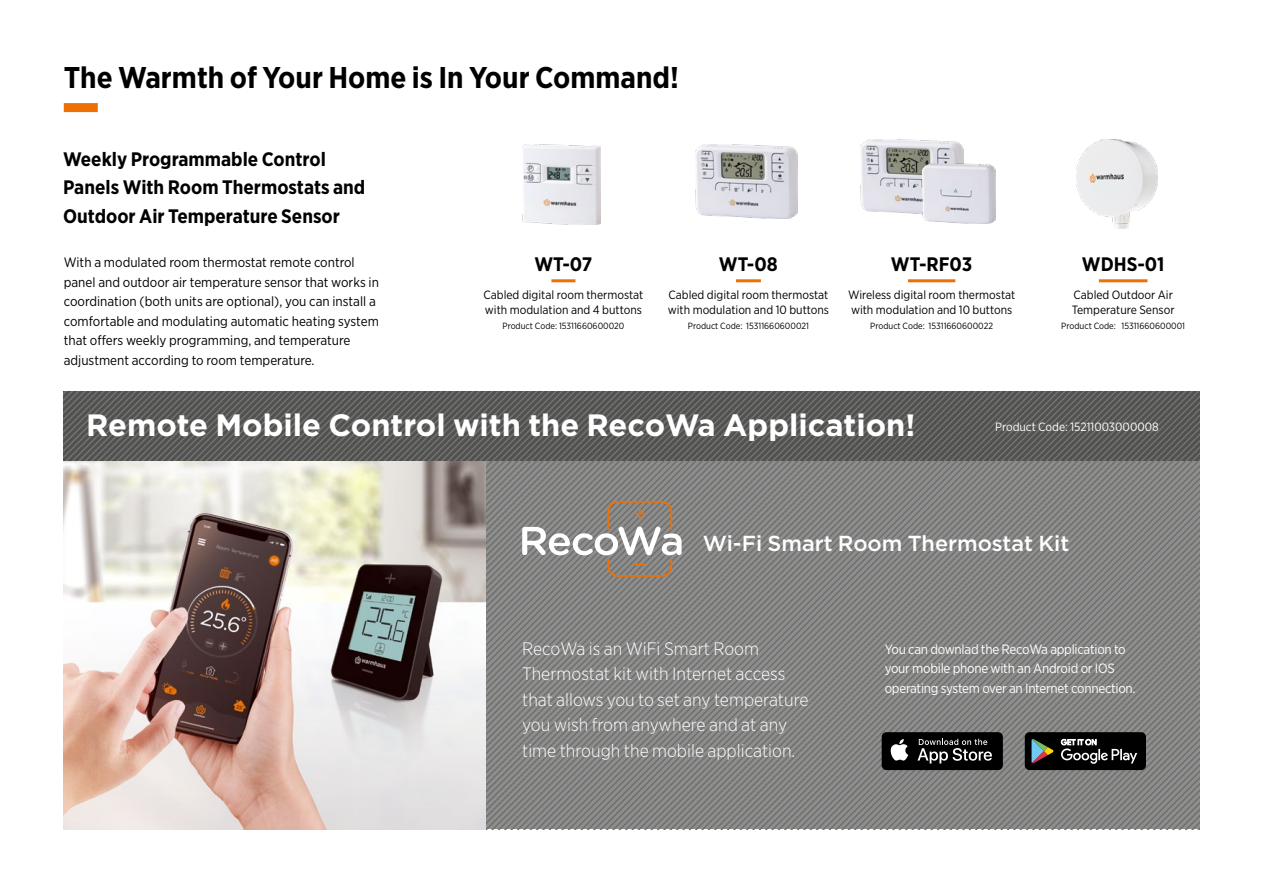
<style>
.page{position:relative;width:1263px;height:893px;background:#fff}
.page>*{position:absolute;margin:0;border:0;box-sizing:border-box;transform-origin:0 0}
.t1{font:700 30.9px "Gotham";color:#fff}
.t2{font:700 30px "Gotham Narrow";color:#000}
.t3{font:500 21.75px "Gotham";color:#fff}
.t4{font:700 19.5px/28.5px "Gotham Narrow";color:#000}
.t5{font:300 18px/25.5px "Gotham Narrow";color:#fff}
.t6{font:13.5px/19.5px "Gotham Narrow";color:#000}
.t7{font:13.5px/19.5px "Gotham Narrow";letter-spacing:-.02em;color:#fff}
.t8{font:12px/15px "Gotham Narrow";color:#000}
.t9{font:12px "Gotham Narrow";color:#fff}
.t10{font:9px "Gotham Narrow";color:#000}
</style>
<div class="page">
<img style="left:523px;top:144px;width:77px;height:80px">
<img style="left:695px;top:144px;width:103px;height:75px">
<img style="left:860px;top:140px;width:103px;height:74px">
<img style="left:923px;top:164px;width:72px;height:60px">
<img style="left:1076px;top:140px;width:81px;height:89px">
<hr style="left:551px;top:279px;width:24px;height:3px;background:#ed7004">
<hr style="left:736px;top:279px;width:25px;height:3px;background:#ed7004">
<hr style="left:908px;top:279px;width:47px;height:3px;background:#ed7004">
<hr style="left:1099px;top:279px;width:48px;height:3px;background:#ed7004">
<svg style="left:485px;top:460px;width:714px;height:369px;background:#838382"></svg>
<img style="left:63px;top:460px;width:422px;height:369px">
<svg style="left:63px;top:391px;width:1136px;height:69px;background:#5b5b5a"></svg>
<div style="left:882px;top:732px;width:121px;height:38px;background:#000;border-radius:5px"></div>
<svg style="left:890px;top:739px;width:18px;height:22px"></svg>
<svg style="left:917px;top:739px;width:75px;height:24px"></svg>
<div style="left:1025px;top:732px;width:121px;height:38px;background:#000;border-radius:5px"></div>
<svg style="left:1061px;top:739px;width:76px;height:25px"></svg>
<svg style="left:1031px;top:739px;width:23px;height:24px"></svg>
<svg style="left:522px;top:501px;width:160px;height:76px;background:#9a9591"></svg>
<div style="left:64px;top:103px;width:34px;height:9px;background:#ed7004"></div>
<h2 class="t2" style="left:64px;top:58px;width:617px">The Warmth of Your Home is In Your Command!</h2>
<h3 class="t4" style="left:63px;top:144px;width:304px">Weekly Programmable Control<br>Panels With Room Thermostats and<br>Outdoor Air Temperature Sensor</h3>
<p class="t6" style="left:64px;top:252px;width:317px">With a modulated room thermostat remote control panel and outdoor air temperature sensor that works in coordination (both units are optional), you can install a comfortable and modulating automatic heating system that offers weekly programming, and temperature adjustment according to room temperature.</p>
<h3 class="t4" style="left:534px;top:250px;width:60px">WT-07</h3>
<p class="t8" style="left:483px;top:287px;width:161px">Cabled digital room thermostat with modulation and 4 buttons</p>
<p class="t10" style="left:502px;top:320px;width:123px">Product Code: 15311660600020</p>
<h3 class="t4" style="left:719px;top:250px;width:60px">WT-08</h3>
<p class="t8" style="left:668px;top:287px;width:163px">Cabled digital room thermostat with modulation and 10 buttons</p>
<p class="t10" style="left:688px;top:320px;width:123px">Product Code: 15311660600021</p>
<h3 class="t4" style="left:891px;top:250px;width:83px">WT-RF03</h3>
<p class="t8" style="left:848px;top:287px;width:169px">Wireless digital room thermostat with modulation and 10 buttons</p>
<p class="t10" style="left:870px;top:320px;width:124px">Product Code: 15311660600022</p>
<h3 class="t4" style="left:1082px;top:250px;width:84px">WDHS-01</h3>
<p class="t8" style="left:1072px;top:287px;width:104px">Cabled Outdoor Air<br>Temperature Sensor</p>
<p class="t10" style="left:1061px;top:320px;width:125px">Product Code: 15311660600001</p>
<h1 class="t1" style="left:86px;top:404px;width:831px">Remote Mobile Control with the RecoWa Application!</h1>
<p class="t9" style="left:995px;top:419px;width:165px">Product Code: 15211003000008</p>
<h3 class="t3" style="left:703px;top:529px;width:368px">Wi-Fi Smart Room Thermostat Kit</h3>
<h3 class="t5" style="left:522px;top:635px;width:288px">RecoWa is an WiFi Smart Room Thermostat kit with Internet access that allows you to set any temperature you wish from anywhere and at any time through the mobile application.</h3>
<p class="t7" style="left:885px;top:639px;width:252px">You can downlad the RecoWa application to your mobile phone with an Android or IOS operating system over an Internet connection.</p>
</div>
